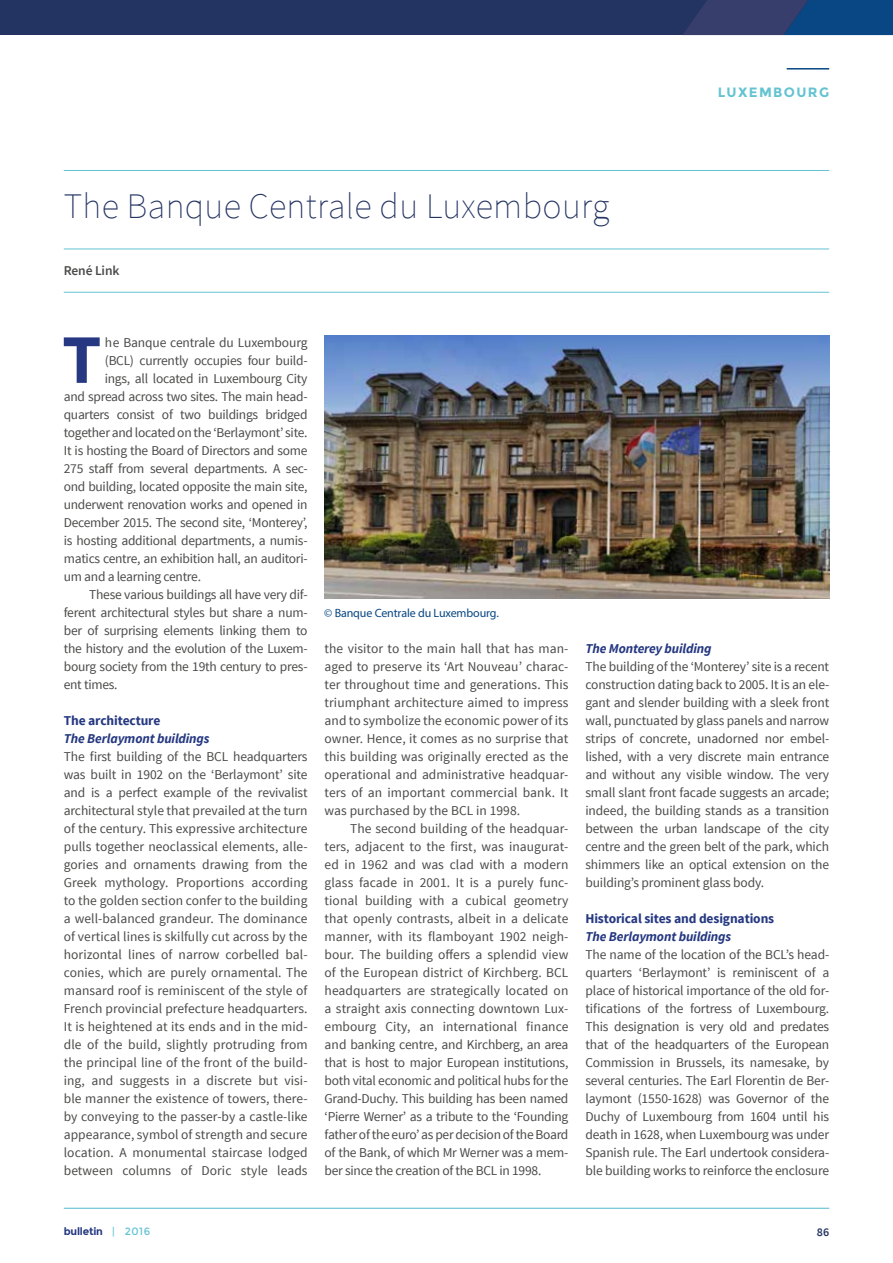
<style>
.page{position:relative;width:893px;height:1263px;background:#fff}
.page>*{position:absolute;margin:0;border:0;box-sizing:border-box;transform-origin:0 0}
.t1{font:700 64.95px "Montserrat";color:#253881}
.t2{font:200 36px "Source Sans Pro";letter-spacing:.01em;color:#233362}
.t3{font:13.5px/18px "Source Sans Pro";letter-spacing:-.02em;color:#4a4a49;text-align:justify}
.t4{font:italic 700 13.5px "Source Sans Pro";letter-spacing:-.01em;color:#253881}
.t5{font:700 13.5px "Source Sans Pro";letter-spacing:-.01em;color:#253881}
.t6{font:700 13.5px "Montserrat";letter-spacing:.1em;color:#63c3d1}
.t7{font:600 13.5px "Source Sans Pro";letter-spacing:-.01em;color:#4a4a49}
.t8{font:12px "Myriad Pro";letter-spacing:-.01em;color:#084783}
.t9{font:600 12px "Source Sans Pro";color:#233362}
.t10{font:700 10.5px "Montserrat";letter-spacing:-.02em;color:#253881}
.s1{font-weight:400;color:#63c3d1}
</style>
<div class="page">
<hr style="left:64px;top:1208px;width:765px;height:1px;background:#63c3d1">
<div style="left:0;top:0;width:893px;height:35px;background:#233362"></div>
<svg style="left:683px;top:0;width:210px;height:35px;background:#204175"></svg>
<hr style="left:787px;top:68px;width:42px;height:2px;background:#084783">
<hr style="left:64px;top:249px;width:765px;height:1px;background:#63c3d1">
<hr style="left:64px;top:292px;width:765px;height:1px;background:#63c3d1">
<hr style="left:64px;top:170px;width:765px;height:1px;background:#63c3d1">
<img style="left:325px;top:336px;width:505px;height:263px">
<h2 class="t2" style="left:64px;top:185px;width:547px">The Banque Centrale du Luxembourg</h2>
<p class="t7" style="left:64px;top:262px;width:57px">René Link</p>
<p class="t6" style="left:718px;top:84px;width:113px">LUXEMBOURG</p>
<h1 class="t1" style="left:62px;top:321px;width:41px">T</h1>
<p class="t3" style="left:105px;top:334px;width:204px">he Banque centrale du Luxembourg</p>
<p class="t3" style="left:105px;top:352px;width:204px">(BCL) currently occupies four build-</p>
<p class="t3" style="left:105px;top:370px;width:204px">ings, all located in Luxembourg City</p>
<p class="t3" style="left:64px;top:388px;width:245px">and spread across two sites. The main head-</p>
<p class="t3" style="left:64px;top:406px;width:245px">quarters consist of two buildings bridged</p>
<p class="t3" style="left:64px;top:424px;width:245px">together and located on the ‘Berlaymont’ site.</p>
<p class="t3" style="left:64px;top:442px;width:245px">It is hosting the Board of Directors and some</p>
<p class="t3" style="left:64px;top:460px;width:245px">275 staff from several departments. A sec-</p>
<p class="t3" style="left:64px;top:478px;width:245px">ond building, located opposite the main site,</p>
<p class="t3" style="left:64px;top:496px;width:245px">underwent renovation works and opened in</p>
<p class="t3" style="left:64px;top:514px;width:245px">December 2015. The second site, ‘Monterey’,</p>
<p class="t3" style="left:64px;top:532px;width:245px">is hosting additional departments, a numis-</p>
<p class="t3" style="left:64px;top:550px;width:245px">matics centre, an exhibition hall, an auditori-</p>
<p class="t3" style="left:64px;top:568px;width:139px">um and a learning centre.</p>
<p class="t3" style="left:89px;top:586px;width:220px">These various buildings all have very dif-</p>
<p class="t3" style="left:64px;top:604px;width:245px">ferent architectural styles but share a num-</p>
<p class="t3" style="left:64px;top:622px;width:245px">ber of surprising elements linking them to</p>
<p class="t3" style="left:64px;top:639px;width:245px">the history and the evolution of the Luxem-</p>
<p class="t3" style="left:64px;top:657px;width:245px">bourg society from the 19th century to pres-</p>
<p class="t3" style="left:64px;top:675px;width:55px">ent times.</p>
<p class="t5" style="left:64px;top:712px;width:98px">The architecture</p>
<p class="t4" style="left:64px;top:730px;width:147px">The Berlaymont buildings</p>
<p class="t3" style="left:64px;top:747px;width:245px">The first building of the BCL headquarters was built in 1902 on the ‘Berlaymont’ site and is a perfect example of the revivalist architectural style that prevailed at the turn of the century. This expressive architecture pulls together neoclassical elements, alle&shy;gories and ornaments drawing from the Greek mythology. Proportions according to the golden section confer to the building a well-balanced grandeur. The dominance of vertical lines is skilfully cut across by the horizontal lines of narrow corbelled bal&shy;conies, which are purely ornamental. The mansard roof is reminiscent of the style of French provincial prefecture headquarters.<br>It is heightened at its ends and in the mid&shy;dle of the build, slightly protruding from the principal line of the front of the build&shy;ing, and suggests in a discrete but visi&shy;ble manner the existence of towers, there&shy;by conveying to the passer-by a castle-like appearance, symbol of strength and secure location. A monumental staircase lodged between columns of Doric style leads</p>
<p class="t8" style="left:324px;top:605px;width:176px">© Banque Centrale du Luxembourg.</p>
<p class="t3" style="left:325px;top:639px;width:245px">the visitor to the main hall that has man&shy;aged to preserve its ‘Art Nouveau’ charac&shy;ter throughout time and generations. This triumphant architecture aimed to impress and to symbolize the economic power of its owner. Hence, it comes as no surprise that this building was originally erected as the operational and administrative headquar&shy;ters of an important commercial bank. It was purchased by the BCL in 1998.</p>
<p class="t3" style="left:325px;top:819px;width:245px;text-indent:26px">The second building of the headquar&shy;ters, adjacent to the first, was inaugurat&shy;ed in 1962 and was clad with a modern glass facade in 2001. It is a purely func&shy;tional building with a cubical geometry that openly contrasts, albeit in a delicate manner, with its flamboyant 1902 neigh&shy;bour. The building offers a splendid view of the European district of Kirchberg. BCL headquarters are strategically located on a straight axis connecting downtown Lux&shy;embourg City, an international finance and banking centre, and Kirchberg, an area that is host to major European institutions, both vital economic and political hubs for the Grand-Duchy. This building has been named ‘Pierre Werner’ as a tribute to the ‘Founding father of the euro’ as per decision of the Board of the Bank, of which Mr Werner was a mem&shy;ber since the creation of the BCL in 1998.</p>
<p class="t4" style="left:585px;top:639px;width:128px">The Monterey building</p>
<p class="t3" style="left:585px;top:657px;width:245px">The building of the ‘Monterey’ site is a recent construction dating back to 2005. It is an ele&shy;gant and slender building with a sleek front wall, punctuated by glass panels and narrow strips of concrete, unadorned nor embel&shy;lished, with a very discrete main entrance and without any visible window. The very small slant front facade suggests an arcade; indeed, the building stands as a transition between the urban landscape of the city centre and the green belt of the park, which shimmers like an optical extension on the building’s prominent glass body.</p>
<p class="t5" style="left:585px;top:909px;width:190px">Historical sites and designations</p>
<p class="t4" style="left:585px;top:927px;width:147px">The Berlaymont buildings</p>
<p class="t3" style="left:585px;top:945px;width:245px">The name of the location of the BCL’s head&shy;quarters ‘Berlaymont’ is reminiscent of a place of historical importance of the old for&shy;tifications of the fortress of Luxembourg.<br>This designation is very old and predates that of the headquarters of the European Commission in Brussels, its namesake, by several centuries. The Earl Florentin de Ber&shy;laymont (1550-1628) was Governor of the Duchy of Luxembourg from 1604 until his death in 1628, when Luxembourg was under Spanish rule. The Earl undertook considera&shy;ble building works to reinforce the enclosure</p>
<p class="t10" style="left:64px;top:1225px;width:88px">bulletin <span class="s1">| 2016</span></p>
<p class="t9" style="left:817px;top:1224px;width:14px">86</p>
</div>
